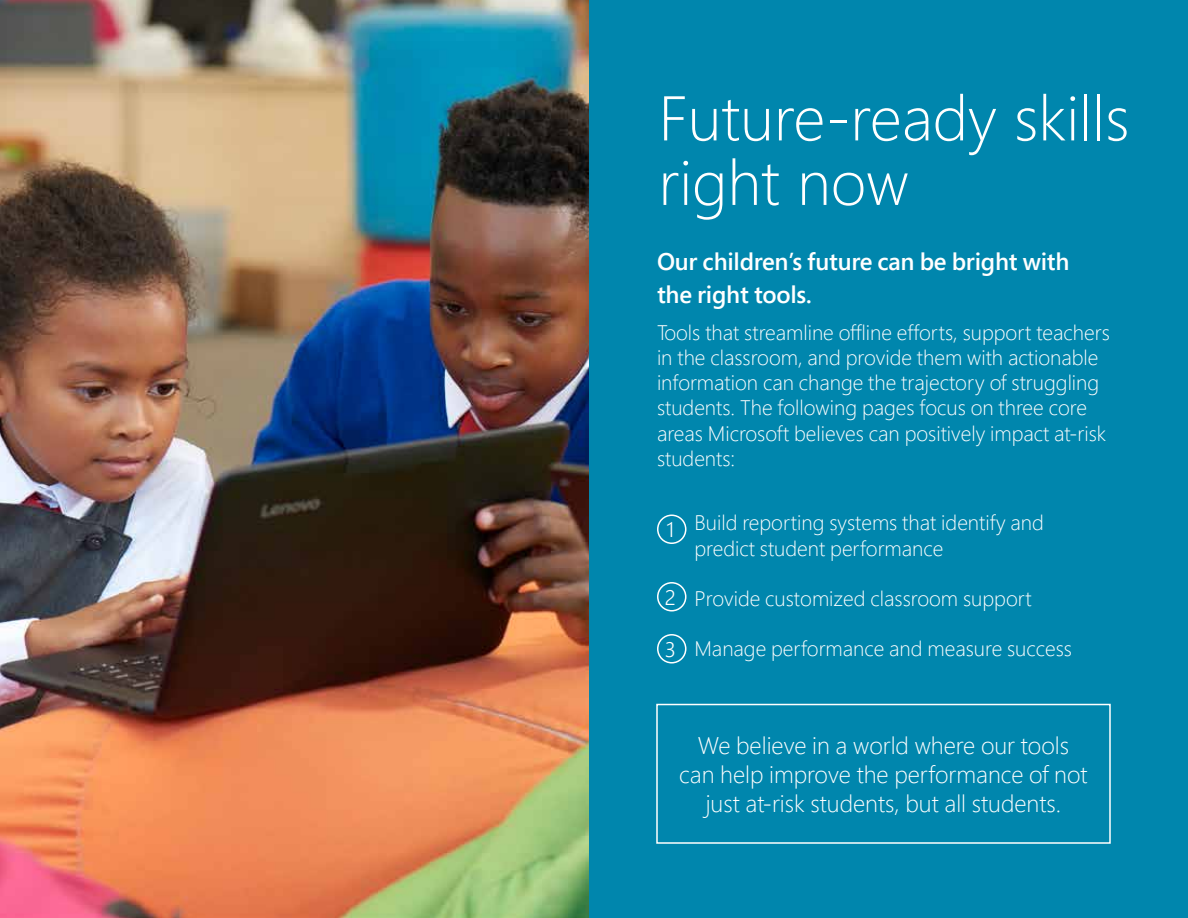
<style>
.page{position:relative;width:1188px;height:918px;background:#fff}
.page>*{position:absolute;margin:0;border:0;box-sizing:border-box;transform-origin:0 0}
.t1{font:300 63px/64.5px "Segoe UI";color:#fff}
.t2{font:300 24px/28.8px "Segoe Pro";color:#fff;text-align:center}
.t3{font:600 24px/33px "Segoe Pro";letter-spacing:-.01em;color:#fff}
.t4{font:300 21px/25.2px "Segoe Pro";color:#fff}
.t5{font:300 21px "Segoe Pro";color:#fff}
</style>
<div class="page">
<img style="left:0;top:0;width:590px;height:918px">
<div style="left:590px;top:0;width:598px;height:918px;background:#0086ad"></div>
<div style="left:657px;top:582px;width:29px;height:30px;border:2px solid #fff;border-radius:50%"></div>
<div style="left:657px;top:515px;width:29px;height:29px;border:2px solid #fff;border-radius:50%"></div>
<div style="left:657px;top:634px;width:29px;height:30px;border:2px solid #fff;border-radius:50%"></div>
<h1 class="t1" style="left:658px;top:84px;width:472px">Future-ready skills right now</h1>
<p class="t3" style="left:657px;top:244px;width:414px">Our children’s future can be bright with the right tools.</p>
<p class="t4" style="left:657px;top:319px;width:455px">Tools that streamline offline efforts, support teachers in the classroom, and provide them with actionable information can change the trajectory of struggling students. The following pages focus on three core areas Microsoft believes can positively impact at-risk students:</p>
<p class="t5" style="left:667px;top:515px;width:9px">1</p>
<p class="t5" style="left:665px;top:583px;width:13px">2</p>
<p class="t5" style="left:665px;top:635px;width:13px">3</p>
<p class="t4" style="left:694px;top:510px;width:351px">Build reporting systems that identify and predict student performance</p>
<p class="t4" style="left:694px;top:585px;width:339px">Provide customized classroom support</p>
<p class="t4" style="left:694px;top:636px;width:379px">Manage performance and measure success</p>
<p class="t2" style="left:679px;top:730px;width:410px">We believe in a world where our tools can help improve the performance of not just at-risk students, but all students.</p>
</div>
